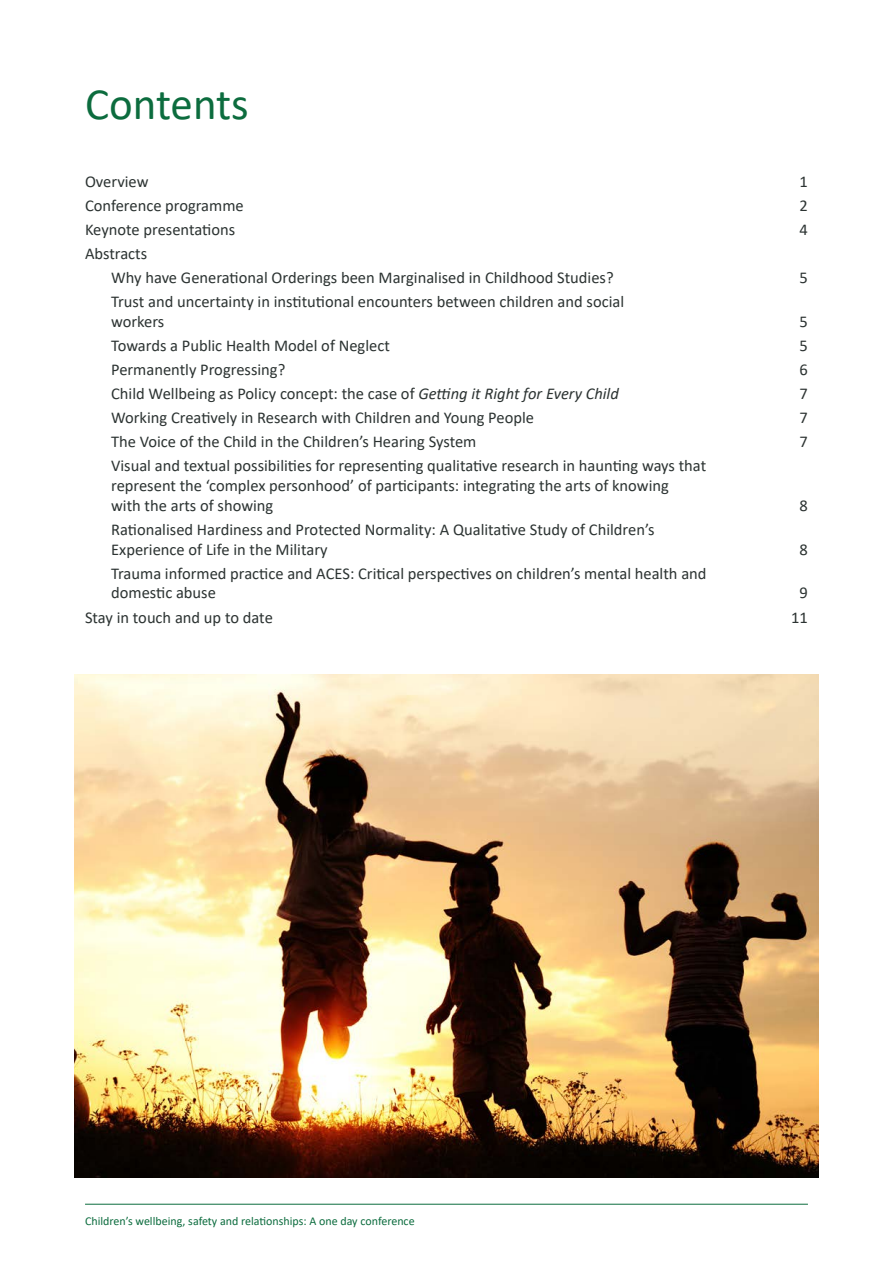
<style>
.page{position:relative;width:893px;height:1263px;background:#fff}
.page>*{position:absolute;margin:0;border:0;box-sizing:border-box;transform-origin:0 0}
.t1{font:45px "Calibri";color:#0c6c3e}
.body_text{font:16.5px/19.8px "Calibri";color:#2c3332}
.t2{font:12px "Calibri";color:#0c6c3e}
.s1{font-style:italic}
</style>
<div class="page">
<hr style="left:85px;top:1204px;width:723px;height:1px;background:#0c6c3e">
<img style="left:74px;top:674px;width:745px;height:504px">
<p class="t1" style="left:85px;top:73px;width:165px">Contents</p>
<p class="body_text" style="left:85px;top:171px;width:65px">Overview</p>
<p class="body_text" style="left:800px;top:171px;width:10px">1</p>
<p class="body_text" style="left:85px;top:195px;width:160px">Conference programme</p>
<p class="body_text" style="left:800px;top:195px;width:10px">2</p>
<p class="body_text" style="left:85px;top:219px;width:152px">Keynote presentations</p>
<p class="body_text" style="left:800px;top:219px;width:10px">4</p>
<p class="body_text" style="left:85px;top:243px;width:64px">Abstracts</p>
<p class="body_text" style="left:111px;top:267px;width:504px">Why have Generational Orderings been Marginalised in Childhood Studies?</p>
<p class="body_text" style="left:800px;top:267px;width:10px">5</p>
<p class="body_text" style="left:111px;top:291px;width:514px">Trust and uncertainty in institutional encounters between children and social workers</p>
<p class="body_text" style="left:800px;top:311px;width:10px">5</p>
<p class="body_text" style="left:111px;top:335px;width:280px">Towards a Public Health Model of Neglect</p>
<p class="body_text" style="left:800px;top:335px;width:10px">5</p>
<p class="body_text" style="left:111px;top:359px;width:176px">Permanently Progressing?</p>
<p class="body_text" style="left:800px;top:359px;width:10px">6</p>
<p class="body_text" style="left:111px;top:383px;width:509px">Child Wellbeing as Policy concept: the case of <span class="s1">Getting it Right for Every Child</span></p>
<p class="body_text" style="left:799px;top:383px;width:10px">7</p>
<p class="body_text" style="left:111px;top:407px;width:424px">Working Creatively in Research with Children and Young People</p>
<p class="body_text" style="left:800px;top:407px;width:10px">7</p>
<p class="body_text" style="left:111px;top:431px;width:367px">The Voice of the Child in the Children’s Hearing System</p>
<p class="body_text" style="left:800px;top:431px;width:10px">7</p>
<p class="body_text" style="left:111px;top:455px;width:597px">Visual and textual possibilities for representing qualitative research in haunting ways that represent the ‘complex personhood’ of participants: integrating the arts of knowing<br>with the arts of showing</p>
<p class="body_text" style="left:800px;top:495px;width:10px">8</p>
<p class="body_text" style="left:111px;top:519px;width:545px">Rationalised Hardiness and Protected Normality: A Qualitative Study of Children’s<br>Experience of Life in the Military</p>
<p class="body_text" style="left:111px;top:563px;width:597px">Trauma informed practice and ACES: Critical perspectives on children’s mental health and domestic abuse</p>
<p class="body_text" style="left:800px;top:539px;width:10px">8</p>
<p class="body_text" style="left:800px;top:583px;width:10px">9</p>
<p class="body_text" style="left:85px;top:607px;width:189px">Stay in touch and up to date</p>
<p class="body_text" style="left:791px;top:607px;width:18px">11</p>
<p class="t2" style="left:85px;top:1213px;width:331px">Children’s wellbeing, safety and relationships: A one day conference</p>
</div>
